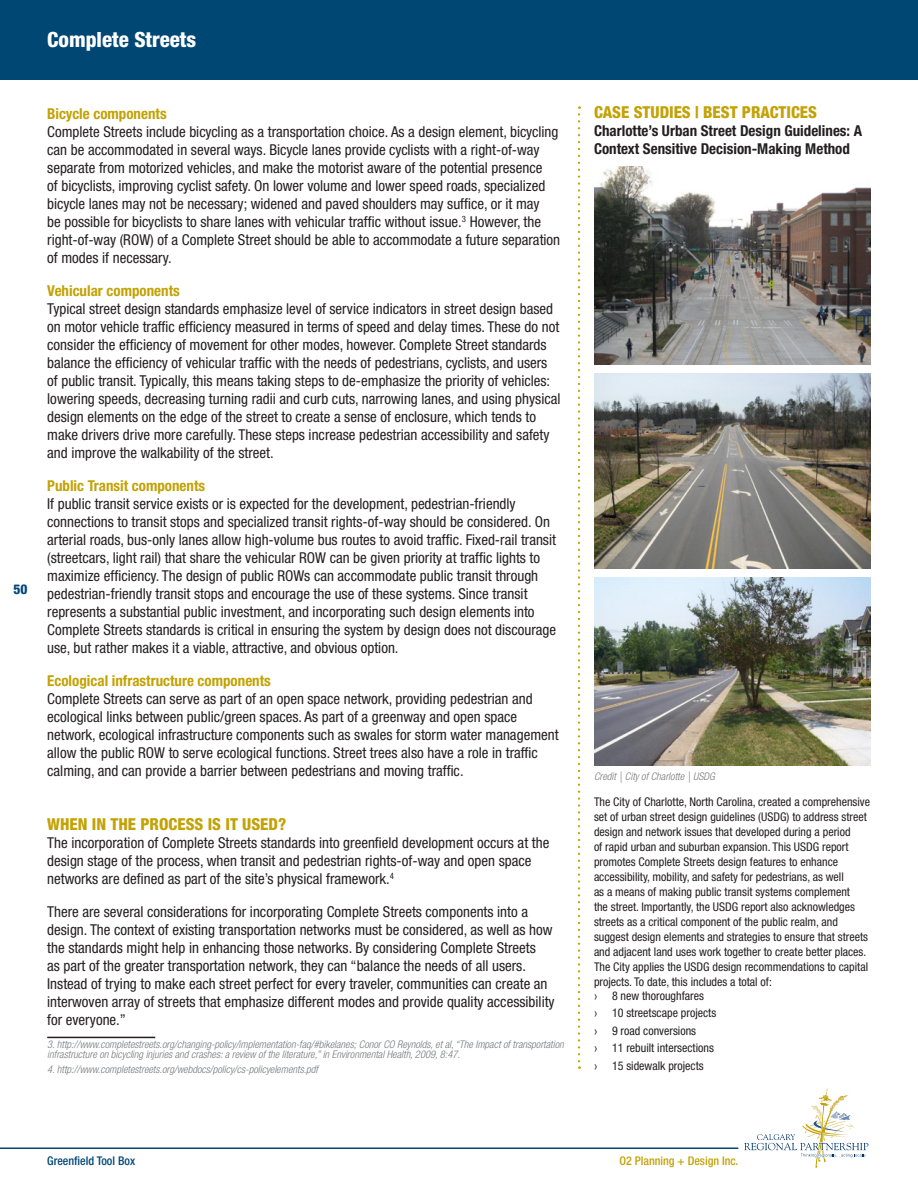
<style>
.page{position:relative;width:918px;height:1188px;background:#fff}
.page>*{position:absolute;margin:0;border:0;box-sizing:border-box;transform-origin:0 0}
.t1{font:800 condensed 21px "Helvetica Neue LT Std";color:#fff}
.t2{font:800 condensed 16.5px "Helvetica Neue LT Std";color:#c2a205}
.t3{font:condensed 15px/18px "Helvetica Neue LT Std";color:#231f20}
.t4{font:700 condensed 15px "Helvetica Neue LT Std";color:#c2a205}
.t5{font:700 condensed 15px/18px "Helvetica Neue LT Std";color:#231f20}
.t6{font:800 condensed 13.5px "Helvetica Neue LT Std";color:#00467e}
.t7{font:condensed 12px/15px "Helvetica Neue LT Std";color:#231f20}
.t8{font:500 condensed 12px "Helvetica Neue LT Std";color:#c2a205}
.t9{font:500 condensed 12px "Helvetica Neue LT Std";color:#004773}
.t10{font:italic 300 condensed 10.5px/10.5px "Helvetica Neue LT Std";color:#76787b}
.s1{font-family:"Arial Narrow";font-stretch:normal}
</style>
<div class="page">
<img style="left:594px;top:166px;width:277px;height:199px">
<svg style="left:744px;top:1089px;width:124px;height:78px"></svg>
<hr style="left:0;top:1148px;width:738px;height:1px;background:#004773">
<hr style="left:47px;top:1037px;width:108px;height:1px;background:#231f20">
<img style="left:594px;top:374px;width:277px;height:194px">
<img style="left:594px;top:578px;width:277px;height:188px">
<div style="left:0;top:0;width:918px;height:80px;background:#004773"></div>
<svg style="left:578px;top:106px;width:2px;height:963px"></svg>
<h1 class="t1" style="left:47px;top:27px;width:151px">Complete Streets</h1>
<p class="t6" style="left:14px;top:581px;width:16px">50</p>
<p class="t4" style="left:47px;top:104px;width:121px">Bicycle components</p>
<p class="t3" style="left:47px;top:122px;width:514px">Complete Streets include bicycling as a transportation choice. As a design element, bicycling can be accommodated in several ways. Bicycle lanes provide cyclists with a right-of-way separate from motorized vehicles, and make the motorist aware of the potential presence<br>of bicyclists, improving cyclist safety. On lower volume and lower speed roads, specialized bicycle lanes may not be necessary; widened and paved shoulders may suffice, or it may<br>be possible for bicyclists to share lanes with vehicular traffic without issue.<sup>3</sup> However, the right-of-way (ROW) of a Complete Street should be able to accommodate a future separation of modes if necessary.</p>
<p class="t4" style="left:47px;top:281px;width:134px">Vehicular components</p>
<p class="t3" style="left:47px;top:299px;width:515px">Typical street design standards emphasize level of service indicators in street design based on motor vehicle traffic efficiency measured in terms of speed and delay times. These do not consider the efficiency of movement for other modes, however. Complete Street standards balance the efficiency of vehicular traffic with the needs of pedestrians, cyclists, and users of public transit. Typically, this means taking steps to de-emphasize the priority of vehicles: lowering speeds, decreasing turning radii and curb cuts, narrowing lanes, and using physical design elements on the edge of the street to create a sense of enclosure, which tends to make drivers drive more carefully. These steps increase pedestrian accessibility and safety and improve the walkability of the street.</p>
<p class="t4" style="left:47px;top:476px;width:159px">Public Transit components</p>
<p class="t3" style="left:47px;top:494px;width:510px">If public transit service exists or is expected for the development, pedestrian-friendly connections to transit stops and specialized transit rights-of-way should be considered. On arterial roads, bus-only lanes allow high-volume bus routes to avoid traffic. Fixed-rail transit (streetcars, light rail) that share the vehicular ROW can be given priority at traffic lights to maximize efficiency. The design of public ROWs can accommodate public transit through pedestrian-friendly transit stops and encourage the use of these systems. Since transit represents a substantial public investment, and incorporating such design elements into Complete Streets standards is critical in ensuring the system by design does not discourage use, but rather makes it a viable, attractive, and obvious option.</p>
<p class="t4" style="left:47px;top:671px;width:225px">Ecological infrastructure components</p>
<p class="t3" style="left:47px;top:689px;width:513px">Complete Streets can serve as part of an open space network, providing pedestrian and ecological links between public/green spaces. As part of a greenway and open space network, ecological infrastructure components such as swales for storm water management allow the public ROW to serve ecological functions. Street trees also have a role in traffic calming, and can provide a barrier between pedestrians and moving traffic.</p>
<p class="t2" style="left:47px;top:814px;width:241px">WHEN IN THE PROCESS IS IT USED?</p>
<p class="t3" style="left:47px;top:834px;width:504px">The incorporation of Complete Streets standards into greenfield development occurs at the design stage of the process, when transit and pedestrian rights-of-way and open space networks are defined as part of the site’s physical framework.<sup>4</sup></p>
<p class="t3" style="left:47px;top:903px;width:509px">There are several considerations for incorporating Complete Streets components into a design. The context of existing transportation networks must be considered, as well as how the standards might help in enhancing those networks. By considering Complete Streets<br>as part of the greater transportation network, they can “balance the needs of all users.<br>Instead of trying to make each street perfect for every traveler, communities can create an interwoven array of streets that emphasize different modes and provide quality accessibility for everyone.”</p>
<p class="t10" style="left:47px;top:1039px;width:518px">3. http://www.completestreets.org/changing-policy/implementation-faq/#bikelanes; Conor CO Reynolds, et al, “The Impact of transportation infrastructure on bicycling injuries and crashes: a review of the literature,” in Environmental Health, 2009, 8:47.</p>
<p class="t10" style="left:47px;top:1065px;width:272px">4. http://www.completestreets.org/webdocs/policy/cs-policyelements.pdf</p>
<p class="t2" style="left:594px;top:102px;width:225px">CASE STUDIES | BEST PRACTICES</p>
<p class="t5" style="left:594px;top:122px;width:270px">Charlotte’s Urban Street Design Guidelines: A<br>Context Sensitive Decision-Making Method</p>
<p class="t10" style="left:594px;top:771px;width:122px">Credit | City of Charlotte | USDG</p>
<p class="t7" style="left:594px;top:794px;width:278px">The City of Charlotte, North Carolina, created a comprehensive set of urban street design guidelines (USDG) to address street design and network issues that developed during a period<br>of rapid urban and suburban expansion. This USDG report promotes Complete Streets design features to enhance accessibility, mobility, and safety for pedestrians, as well<br>as a means of making public transit systems complement<br>the street. Importantly, the USDG report also acknowledges streets as a critical component of the public realm, and suggest design elements and strategies to ensure that streets and adjacent land uses work together to create better places.<br>The City applies the USDG design recommendations to capital projects. To date, this includes a total of:<br><span class="s1">›</span> 8 new thoroughfares</p>
<p class="t7" style="left:594px;top:1004px;width:124px;line-height:17.4px"><span class="s1">›</span> 10 streetscape projects <span class="s1">›</span> 9 road conversions<br><span class="s1">›</span> 11 rebuilt intersections <span class="s1">›</span> 15 sidewalk projects</p>
<p class="t9" style="left:47px;top:1153px;width:89px">Greenfield Tool Box</p>
<p class="t8" style="left:619px;top:1153px;width:120px">O2 Planning + Design Inc.</p>
</div>
